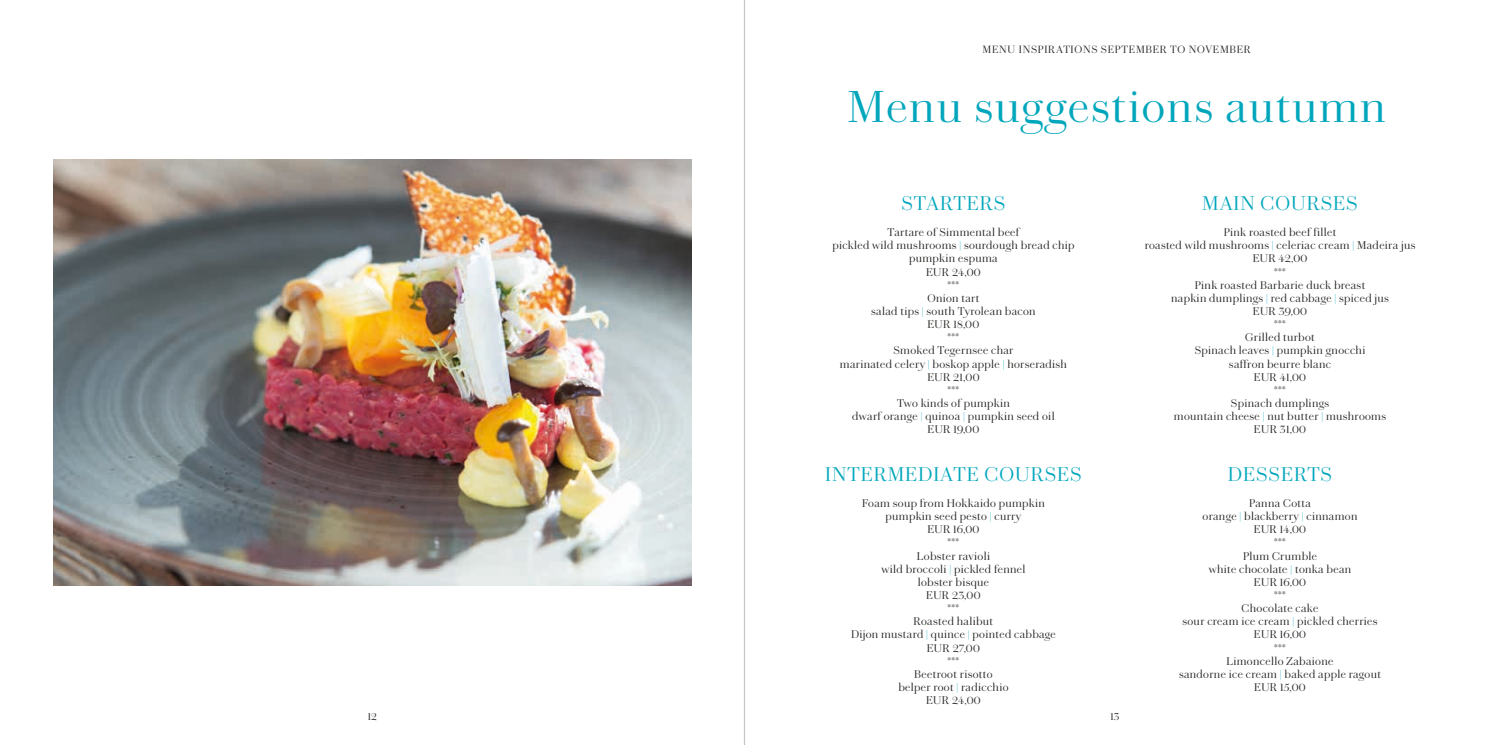
<style>
.page{position:relative;width:1489px;height:745px;background:#fff}
.page>*{position:absolute;margin:0;border:0;box-sizing:border-box;transform-origin:0 0}
.t1{font:300 45px "Chiswick Deck";letter-spacing:.04em;color:#00a6bc}
.t2{font:300 20px "Chiswick Deck";letter-spacing:.05em;color:#00a6bc}
.t3{font:300 11.25px/13.1px "Chiswick Deck";letter-spacing:.03em;color:#1d1d1b;text-align:center}
.t4{font:300 10.62px "Chiswick Deck";letter-spacing:.07em;color:#1d1d1b}
.s1{color:#00a6bc}
</style>
<div class="page">
<hr style="left:743px;top:0;width:2px;height:744px;background:#c7c7c6">
<img style="left:53px;top:159px;width:638px;height:426px">
<p class="t4" style="left:982px;top:42px;width:270px">MENU INSPIRATIONS SEPTEMBER TO NOVEMBER</p>
<h1 class="t1" style="left:847px;top:74px;width:540px">Menu suggestions autumn</h1>
<h2 class="t2" style="left:901px;top:188px;width:105px">STARTERS</h2>
<p class="t3" style="left:832px;top:225px;width:243px">Tartare of Simmental beef<br>pickled wild mushrooms <span class="s1">|</span> sourdough bread chip pumpkin espuma<br>EUR 24,00<br>***<br>Onion tart<br>salad tips <span class="s1">|</span> south Tyrolean bacon<br>EUR 18,00<br>***<br>Smoked Tegernsee char<br>marinated celery <span class="s1">|</span> boskop apple <span class="s1">|</span> horseradish<br>EUR 21,00<br>***<br>Two kinds of pumpkin<br>dwarf orange <span class="s1">|</span> quinoa <span class="s1">|</span> pumpkin seed oil<br>EUR 19,00</p>
<h2 class="t2" style="left:825px;top:459px;width:258px">INTERMEDIATE COURSES</h2>
<p class="t3" style="left:851px;top:496px;width:206px">Foam soup from Hokkaido pumpkin pumpkin seed pesto <span class="s1">|</span> curry<br>EUR 16,00<br>***<br>Lobster ravioli<br>wild broccoli <span class="s1">|</span> pickled fennel<br>lobster bisque<br>EUR 23,00<br>***<br>Roasted halibut<br>Dijon mustard <span class="s1">|</span> quince <span class="s1">|</span> pointed cabbage<br>EUR 27,00<br>***<br>Beetroot risotto<br>belper root <span class="s1">|</span> radicchio<br>EUR 24,00</p>
<p class="t4" style="left:368px;top:708px;width:10px">12</p>
<p class="t4" style="left:1110px;top:708px;width:10px">13</p>
<h2 class="t2" style="left:1202px;top:188px;width:157px">MAIN COURSES</h2>
<p class="t3" style="left:1144px;top:225px;width:272px">Pink roasted beef fillet<br>roasted wild mushrooms <span class="s1">|</span> celeriac cream <span class="s1">|</span> Madeira jus<br>EUR 42,00<br>***<br>Pink roasted Barbarie duck breast<br>napkin dumplings <span class="s1">|</span> red cabbage <span class="s1">|</span> spiced jus<br>EUR 39,00<br>***<br>Grilled turbot<br>Spinach leaves <span class="s1">|</span> pumpkin gnocchi<br>saffron beurre blanc<br>EUR 41,00<br>***<br>Spinach dumplings<br>mountain cheese <span class="s1">|</span> nut butter <span class="s1">|</span> mushrooms<br>EUR 31,00</p>
<h2 class="t2" style="left:1227px;top:459px;width:106px">DESSERTS</h2>
<p class="t3" style="left:1178px;top:496px;width:203px">Panna Cotta<br>orange <span class="s1">|</span> blackberry <span class="s1">|</span> cinnamon<br>EUR 14,00<br>***<br>Plum Crumble<br>white chocolate <span class="s1">|</span> tonka bean<br>EUR 16,00<br>***<br>Chocolate cake<br>sour cream ice cream <span class="s1">|</span> pickled cherries<br>EUR 16,00<br>***<br>Limoncello Zabaione<br>sandorne ice cream <span class="s1">|</span> baked apple ragout<br>EUR 15,00</p>
</div>
